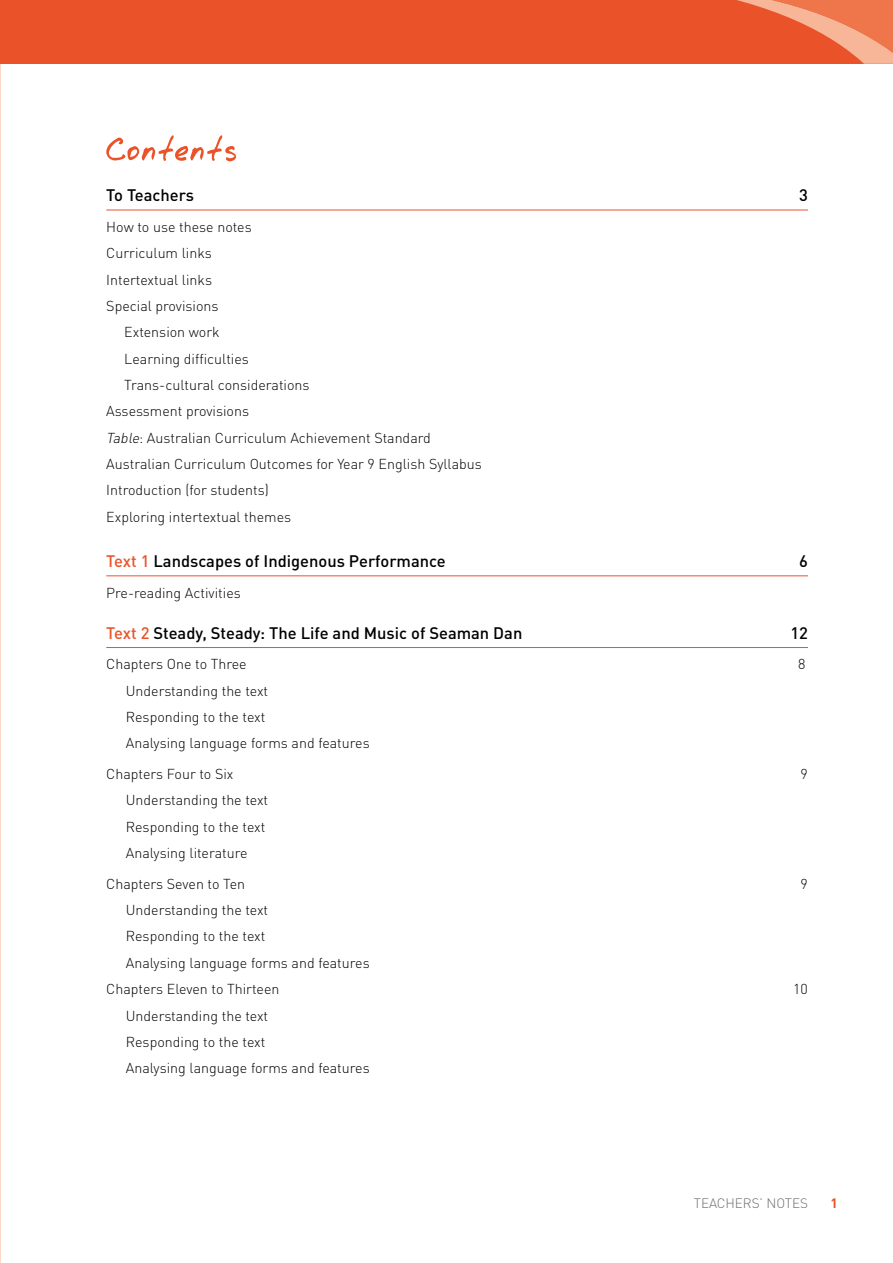
<style>
.page{position:relative;width:893px;height:1263px;background:#fff}
.page>*{position:absolute;margin:0;border:0;box-sizing:border-box;transform-origin:0 0}
.t1{font:500 16.5px "DINOT";color:#000}
.t2{font:300 14.25px/26.4px "DIN";color:#000}
.t3{font:300 13.5px "DIN";color:#6d6e71}
.t4{font:700 13.5px "FFDIN";color:#ea5329}
.s1{font-style:italic}
.s2{color:#ea5329}
</style>
<div class="page">
<div style="left:0;top:0;width:889px;height:64px;background:#ea5329"></div>
<svg style="left:737px;top:0;width:156px;height:64px"></svg>
<hr style="left:106px;top:210px;width:702px;height:1px;background:#ea5329">
<hr style="left:106px;top:576px;width:702px;height:1px;background:#ea5329">
<hr style="left:106px;top:647px;width:702px;height:1px;background:#ea5329">
<svg style="left:106px;top:135px;width:130px;height:26px"></svg>
<p class="t1" style="left:106px;top:185px;width:89px">To Teachers</p>
<p class="t1" style="left:799px;top:185px;width:10px">3</p>
<p class="t2" style="left:106px;top:213px;width:377px">H ow to use these notes<br>Curriculum links<br>I ntertextual links<br>Special provisions<br>Extension work<br>Learning difficulties<br>Trans-cultural considerations<br>Assessment provisions<br><span class="s1">Table</span>: Australian Curriculum Achievement Standard<br>Australian Curriculum Outcomes for Year 9 English Syllabus<br>I ntroduction (for students)<br>Exploring intertextual themes</p>
<p class="t1" style="left:106px;top:551px;width:341px"><span class="s2">Text 1</span> Landscapes of Indigenous Performance</p>
<p class="t1" style="left:799px;top:551px;width:10px">6</p>
<p class="t2" style="left:106px;top:579px;width:136px">Pre-reading Activities</p>
<p class="t1" style="left:106px;top:622px;width:418px"><span class="s2">Text 2</span> Steady, Steady: The Life and Music of Seaman Dan</p>
<p class="t1" style="left:790px;top:622px;width:19px">12</p>
<p class="t2" style="left:106px;top:651px;width:142px">C hapters O ne to Three</p>
<p class="t2" style="left:798px;top:651px;width:9px">8</p>
<p class="t2" style="left:106px;top:677px;width:163px">U nderstanding the text</p>
<p class="t2" style="left:106px;top:704px;width:161px">Responding to the text</p>
<p class="t2" style="left:126px;top:730px;width:245px">Analysing language forms and features</p>
<p class="t2" style="left:106px;top:761px;width:129px">Chapters Four to Six</p>
<p class="t2" style="left:801px;top:761px;width:9px">9</p>
<p class="t2" style="left:106px;top:787px;width:163px;text-align:center">U nderstanding the text<br>Responding to the text<br>Analysing literature</p>
<p class="t2" style="left:106px;top:870px;width:140px">C hapters Seven to Ten</p>
<p class="t2" style="left:801px;top:870px;width:9px">9</p>
<p class="t2" style="left:106px;top:897px;width:163px">U nderstanding the text</p>
<p class="t2" style="left:106px;top:923px;width:161px">Responding to the text</p>
<p class="t2" style="left:126px;top:949px;width:245px">Analysing language forms and features</p>
<p class="t2" style="left:106px;top:976px;width:175px">C hapters Eleven to Thirteen</p>
<p class="t2" style="left:793px;top:976px;width:16px">10</p>
<p class="t2" style="left:106px;top:1002px;width:163px">U nderstanding the text</p>
<p class="t2" style="left:106px;top:1028px;width:161px">Responding to the text</p>
<p class="t2" style="left:126px;top:1055px;width:245px">Analysing language forms and features</p>
<p class="t3" style="left:694px;top:1194px;width:114px">Teachers’ notes</p>
<p class="t4" style="left:830px;top:1194px;width:9px">1</p>
</div>
